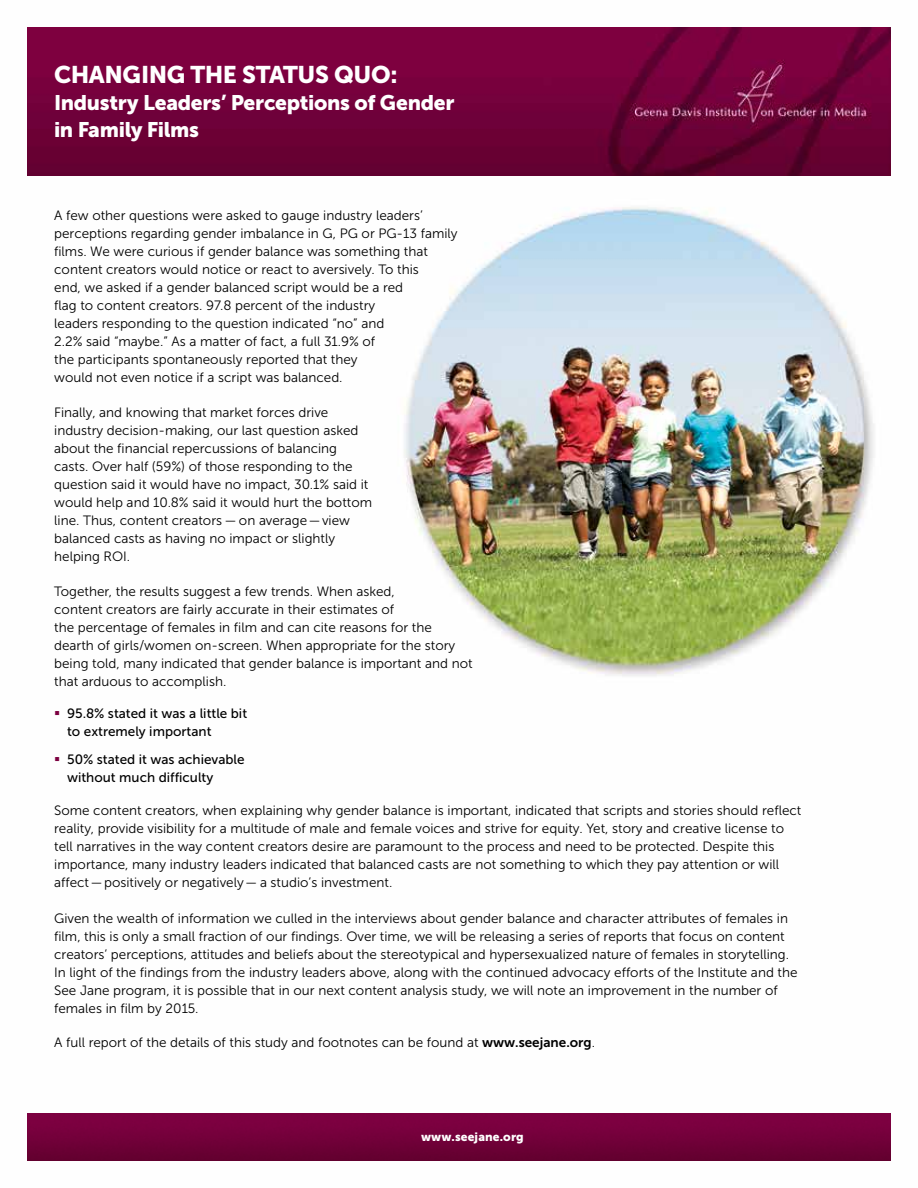
<style>
.page{position:relative;width:918px;height:1188px;background:#fff}
.page>*{position:absolute;margin:0;border:0;box-sizing:border-box;transform-origin:0 0}
.t1{font:24px "Museo Sans 900";letter-spacing:-.015em;color:#fff}
.t2{font:21px/27px "Museo Sans 900";letter-spacing:-.015em;color:#fff}
.t3{font:13.5px/18px "Museo Sans 300";color:#000}
.t4{font:13.5px/18px "Museo Sans 500";color:#000}
.t5{font:12px "Museo Sans 900";letter-spacing:.01em;color:#fff}
.s1{color:#7c0040}
.s2{font-family:"Museo Sans 700"}
</style>
<div class="page">
<img style="left:27px;top:207px;width:864px;height:907px">
<img style="left:27px;top:27px;width:864px;height:149px">
<img style="left:27px;top:1114px;width:864px;height:47px">
<h1 class="t1" style="left:54px;top:61px;width:345px">CHANGING THE STATUS QUO:</h1>
<h2 class="t2" style="left:54px;top:89px;width:402px">Industry Leaders’ Perceptions of Gender in Family Films</h2>
<p class="t3" style="left:54px;top:206px;width:405px">A few other questions were asked to gauge industry leaders’ perceptions regarding gender imbalance in G, PG or PG-13 family films. We were curious if gender balance was something that content creators would notice or react to aversively. To this<br>end, we asked if a gender balanced script would be a red<br>flag to content creators. 97.8 percent of the industry<br>leaders responding to the question indicated “no” and<br>2.2% said “maybe.” As a matter of fact, a full 31.9% of<br>the participants spontaneously reported that they<br>would not even notice if a script was balanced.</p>
<p class="t3" style="left:54px;top:403px;width:319px">Finally, and knowing that market forces drive industry decision-making, our last question asked about the financial repercussions of balancing casts. Over half (59%) of those responding to the question said it would have no impact, 30.1% said it would help and 10.8% said it would hurt the bottom line. Thus, content creators — on average—view balanced casts as having no impact or slightly helping ROI.</p>
<p class="t3" style="left:54px;top:583px;width:420px">Together, the results suggest a few trends. When asked,<br>content creators are fairly accurate in their estimates of<br>the percentage of females in film and can cite reasons for the dearth of girls/women on-screen. When appropriate for the story being told, many indicated that gender balance is important and not that arduous to accomplish.</p>
<p class="t4" style="left:67px;top:704px;width:182px;text-indent:-13px"><span class="s1">▪</span> 95.8% stated it was a little bit to extremely important</p>
<p class="t4" style="left:67px;top:751px;width:179px;text-indent:-13px"><span class="s1">▪</span> 50% stated it was achievable without much difficulty</p>
<p class="t3" style="left:54px;top:802px;width:749px">Some content creators, when explaining why gender balance is important, indicated that scripts and stories should reflect reality, provide visibility for a multitude of male and female voices and strive for equity. Yet, story and creative license to tell narratives in the way content creators desire are paramount to the process and need to be protected. Despite this importance, many industry leaders indicated that balanced casts are not something to which they pay attention or will affect—positively or negatively— a studio’s investment.</p>
<p class="t3" style="left:54px;top:909px;width:745px">Given the wealth of information we culled in the interviews about gender balance and character attributes of females in film, this is only a small fraction of our findings. Over time, we will be releasing a series of reports that focus on content creators’ perceptions, attitudes and beliefs about the stereotypical and hypersexualized nature of females in storytelling.<br>In light of the findings from the industry leaders above, along with the continued advocacy efforts of the Institute and the See Jane program, it is possible that in our next content analysis study, we will note an improvement in the number of females in film by 2015.</p>
<p class="t3" style="left:54px;top:1034px;width:542px">A full report of the details of this study and footnotes can be found at <span class="s2">www.seejane.org</span>.</p>
<p class="t5" style="left:421px;top:1130px;width:104px">www.seejane.org</p>
</div>
